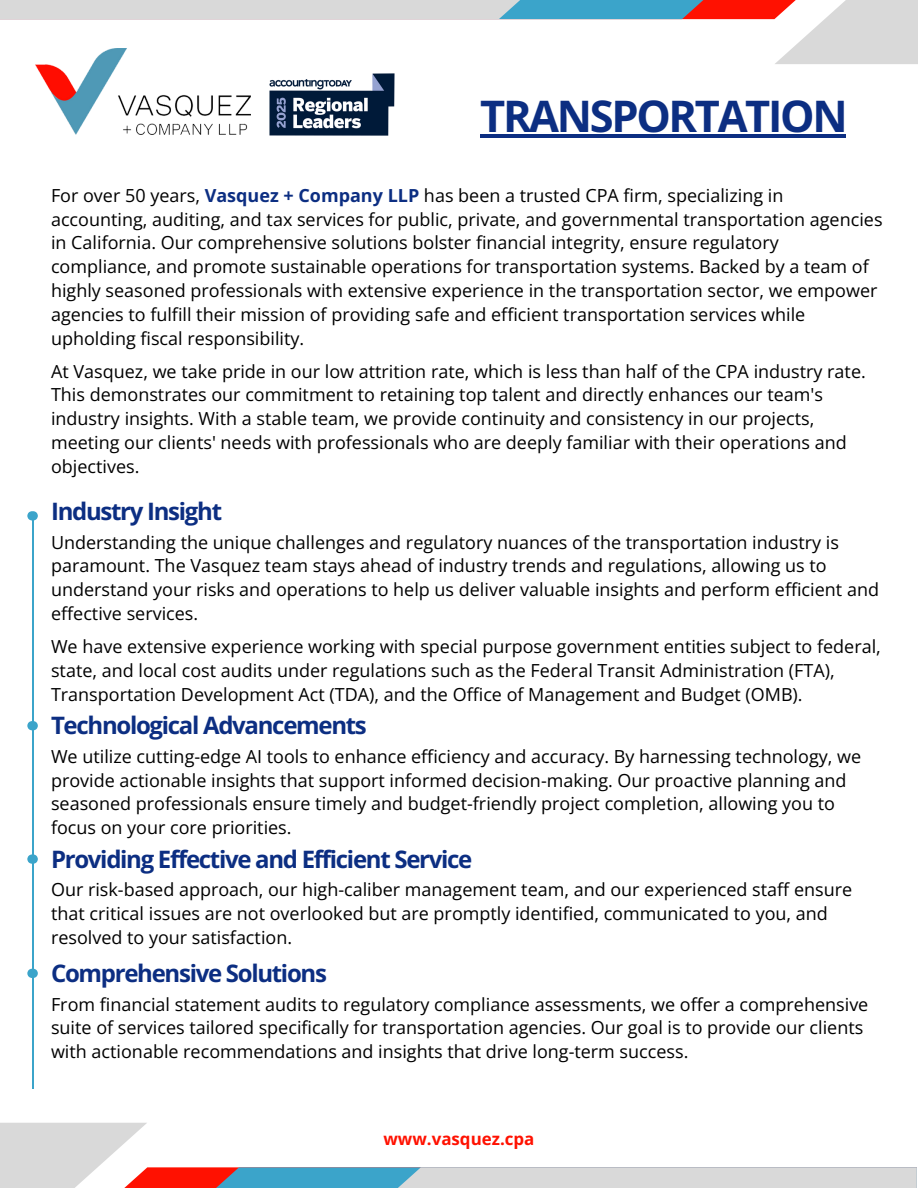
<style>
.page{position:relative;width:918px;height:1188px;background:#fff}
.page>*{position:absolute;margin:0;border:0;box-sizing:border-box;transform-origin:0 0}
.t1{font:700 43.35px "Open Sans";letter-spacing:-.055em;color:#0c2e82}
.t2{font:700 24px "Open Sans";letter-spacing:-.055em;color:#0c2e82}
.t3{font:18px/23.7px "Open Sans";color:#000}
.t4{font:700 16.95px "Open Sans";color:#ff1101}
.s1{font-weight:700;color:#0c2e82}
</style>
<div class="page">
<img style="left:35px;top:64px;width:215px;height:71px">
<svg style="left:0;top:1123px;width:917px;height:65px"></svg>
<hr style="left:480px;top:135px;width:365px;height:3px;background:#0c2e82">
<svg style="left:0;top:0;width:918px;height:64px"></svg>
<hr style="left:32px;top:516px;width:2px;height:573px;background:#3ba4ca">
<svg style="left:27px;top:511px;width:11px;height:9px"></svg>
<svg style="left:27px;top:721px;width:11px;height:9px"></svg>
<svg style="left:27px;top:854px;width:11px;height:10px"></svg>
<svg style="left:27px;top:969px;width:11px;height:9px"></svg>
<img style="left:269px;top:73px;width:126px;height:63px">
<h1 class="t1" style="left:480px;top:86px;width:369px">TRANSPORTATION</h1>
<p class="t3" style="left:51px;top:183px;width:833px">For over 50 years, <span class="s1">Vasquez + Company LLP</span> has been a trusted CPA firm, specializing in accounting, auditing, and tax services for public, private, and governmental transportation agencies in California. Our comprehensive solutions bolster financial integrity, ensure regulatory compliance, and promote sustainable operations for transportation systems. Backed by a team of highly seasoned professionals with extensive experience in the transportation sector, we empower agencies to fulfill their mission of providing safe and efficient transportation services while upholding fiscal responsibility.</p>
<p class="t3" style="left:51px;top:359px;width:816px">At Vasquez, we take pride in our low attrition rate, which is less than half of the CPA industry rate.<br>This demonstrates our commitment to retaining top talent and directly enhances our team's industry insights. With a stable team, we provide continuity and consistency in our projects, meeting our clients' needs with professionals who are deeply familiar with their operations and objectives.</p>
<p class="t2" style="left:51px;top:494px;width:173px">Industry Insight</p>
<p class="t3" style="left:51px;top:530px;width:830px">Understanding the unique challenges and regulatory nuances of the transportation industry is paramount. The Vasquez team stays ahead of industry trends and regulations, allowing us to understand your risks and operations to help us deliver valuable insights and perform efficient and effective services.</p>
<h2 class="t3" style="left:51px;top:634px;width:831px">We have extensive experience working with special purpose government entities subject to federal, state, and local cost audits under regulations such as the Federal Transit Administration (FTA),<br>Transportation Development Act (TDA), and the Office of Management and Budget (OMB).</h2>
<p class="t2" style="left:51px;top:709px;width:317px">Technological Advancements</p>
<p class="t3" style="left:51px;top:744px;width:812px">We utilize cutting-edge AI tools to enhance efficiency and accuracy. By harnessing technology, we provide actionable insights that support informed decision-making. Our proactive planning and seasoned professionals ensure timely and budget-friendly project completion, allowing you to focus on your core priorities.</p>
<h2 class="t2" style="left:51px;top:842px;width:423px">Providing Effective and Efficient Service</h2>
<p class="t3" style="left:51px;top:878px;width:803px">Our risk-based approach, our high-caliber management team, and our experienced staff ensure that critical issues are not overlooked but are promptly identified, communicated to you, and resolved to your satisfaction.</p>
<h2 class="t2" style="left:51px;top:956px;width:277px">Comprehensive Solutions</h2>
<p class="t3" style="left:51px;top:992px;width:819px">From financial statement audits to regulatory compliance assessments, we offer a comprehensive suite of services tailored specifically for transportation agencies. Our goal is to provide our clients with actionable recommendations and insights that drive long-term success.</p>
<p class="t4" style="left:383px;top:1127px;width:153px">www.vasquez.cpa</p>
</div>
